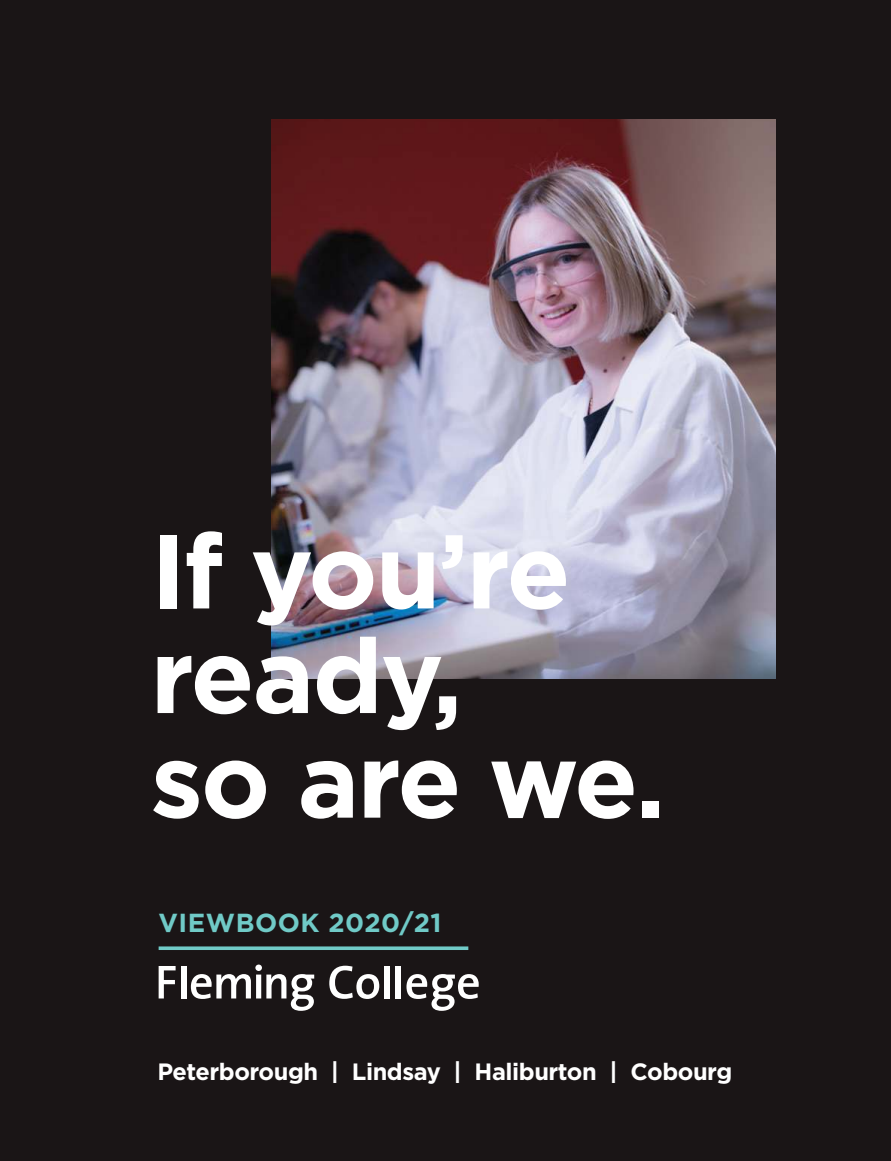
<style>
.page{position:relative;width:891px;height:1161px;background:#1a1516}
.page>*{position:absolute;margin:0;border:0;box-sizing:border-box;transform-origin:0 0}
.t1{font:700 104.55px/104.6px "Gotham";letter-spacing:-.02em;color:#fff}
.t2{font:700 26.1px "Gotham";letter-spacing:.02em;color:#70cac7}
.t3{font:700 23.55px "Gotham";letter-spacing:-.02em;color:#fff}
</style>
<div class="page">
<img style="left:271px;top:119px;width:505px;height:560px">
<svg style="left:159px;top:966px;width:17px;height:32px"></svg>
<div style="left:181px;top:966px;width:5px;height:32px;background:#fff"></div>
<svg style="left:191px;top:965px;width:123px;height:46px"></svg>
<svg style="left:329px;top:966px;width:50px;height:33px"></svg>
<div style="left:385px;top:966px;width:5px;height:32px;background:#fff"></div>
<div style="left:396px;top:966px;width:5px;height:32px;background:#fff"></div>
<svg style="left:407px;top:974px;width:72px;height:37px"></svg>
<svg style="left:159px;top:946px;width:309px;height:4px"></svg>
<h1 class="t1" style="left:150px;top:523px;width:516px">If you’re ready,<br>so are we.</h1>
<p class="t2" style="left:159px;top:911px;width:285px">VIEWBOOK 2020/21</p>
<p class="t3" style="left:157px;top:1061px;width:576px">Peterborough | Lindsay | Haliburton | Cobourg</p>
</div>
